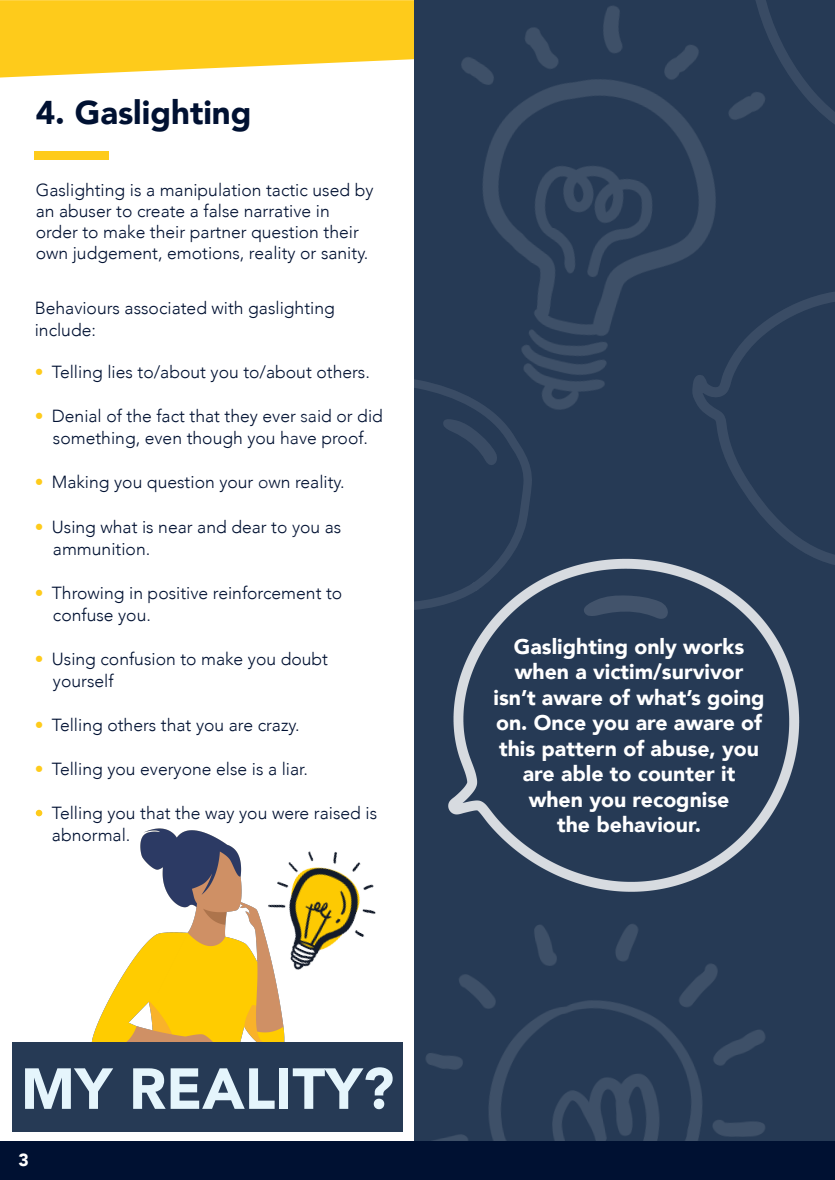
<style>
.page{position:relative;width:835px;height:1180px;background:#fff}
.page>*{position:absolute;margin:0;border:0;box-sizing:border-box;transform-origin:0 0}
.t1{font:900 57.22px "Avenir";color:#e5f5fc}
.t2{font:900 32.9px "Avenir";color:#001132}
.t3{font:900 21.25px/25.5px "Avenir";color:#fff}
.t4{font:300 17.5px/21px "Avenir";color:#001132}
.t5{font:900 17.5px "Avenir";color:#fff}
.s1{color:#fecb1b}
</style>
<div class="page">
<svg style="left:0;top:0;width:300px;height:78px;background:#fecf30"></svg>
<div style="left:35px;top:151px;width:74px;height:8px;background:#fecb1b"></div>
<img style="left:300px;top:0;width:534px;height:473px">
<img style="left:414px;top:966px;width:420px;height:175px">
<img style="left:91px;top:828px;width:194px;height:214px">
<div style="left:12px;top:1042px;width:391px;height:90px;background:#263a55"></div>
<img style="left:235px;top:832px;width:72px;height:190px">
<img style="left:817px;top:196px;width:17px;height:64px">
<svg style="left:725px;top:0;width:109px;height:196px;background:#273b56"></svg>
<svg style="left:686px;top:272px;width:148px;height:201px;background:#273b56"></svg>
<hr style="left:834px;top:0;width:1px;height:1159px;background:#e5f5fc">
<div style="left:0;top:1141px;width:834px;height:39px;background:#001132"></div>
<svg style="left:36px;top:810px;width:6px;height:6px"></svg>
<img style="left:293px;top:473px;width:541px;height:493px">
<svg style="left:581px;top:595px;width:90px;height:28px;background:#344660"></svg>
<p class="t2" style="left:36px;top:85px;width:217px">4. Gaslighting</p>
<p class="t4" style="left:36px;top:180px;width:339px">Gaslighting is a manipulation tactic used by an abuser to create a false narrative in</p>
<p class="t4" style="left:36px;top:222px;width:334px">order to make their partner question their own judgement, emotions, reality or sanity.</p>
<p class="t4" style="left:35px;top:298px;width:301px">Behaviours associated with gaslighting</p>
<p class="t4" style="left:35px;top:320px;width:63px">include:</p>
<p class="t4" style="left:35px;top:361px;width:337px"><span class="s1">•</span> Telling lies to/about you to/about others.</p>
<p class="t4" style="left:35px;top:406px;width:349px"><span class="s1">•</span> Denial of the fact that they ever said or did</p>
<p class="t4" style="left:53px;top:428px;width:316px">something, even though you have proof.</p>
<p class="t4" style="left:35px;top:472px;width:311px"><span class="s1">•</span> Making you question your own reality.</p>
<p class="t4" style="left:35px;top:516px;width:308px"><span class="s1">•</span> Using what is near and dear to you as</p>
<p class="t4" style="left:53px;top:538px;width:99px">ammunition.</p>
<p class="t4" style="left:35px;top:582px;width:309px"><span class="s1">•</span> Throwing in positive reinforcement to</p>
<p class="t4" style="left:53px;top:604px;width:99px">confuse you.</p>
<p class="t4" style="left:35px;top:648px;width:295px"><span class="s1">•</span> Using confusion to make you doubt</p>
<p class="t4" style="left:53px;top:670px;width:62px">yourself</p>
<p class="t4" style="left:35px;top:714px;width:266px"><span class="s1">•</span> Telling others that you are crazy.</p>
<p class="t4" style="left:35px;top:758px;width:275px"><span class="s1">•</span> Telling you everyone else is a liar.</p>
<p class="t4" style="left:52px;top:802px;width:326px;line-height:22px">Telling you that the way you were raised is abnormal.</p>
<p class="t1" style="left:21px;top:1040px;width:374px">MY REALITY?</p>
<p class="t5" style="left:18px;top:1145px;width:12px">3</p>
<p class="t3" style="left:514px;top:633px;width:232px">Gaslighting only works when a victim/survivor</p>
<p class="t3" style="left:493px;top:684px;width:272px;text-align:center">isn’t aware of what’s going on. Once you are aware of this pattern of abuse, you are able to counter it</p>
<p class="t3" style="left:528px;top:786px;width:202px">when you recognise</p>
<p class="t3" style="left:557px;top:811px;width:145px">the behaviour.</p>
</div>
